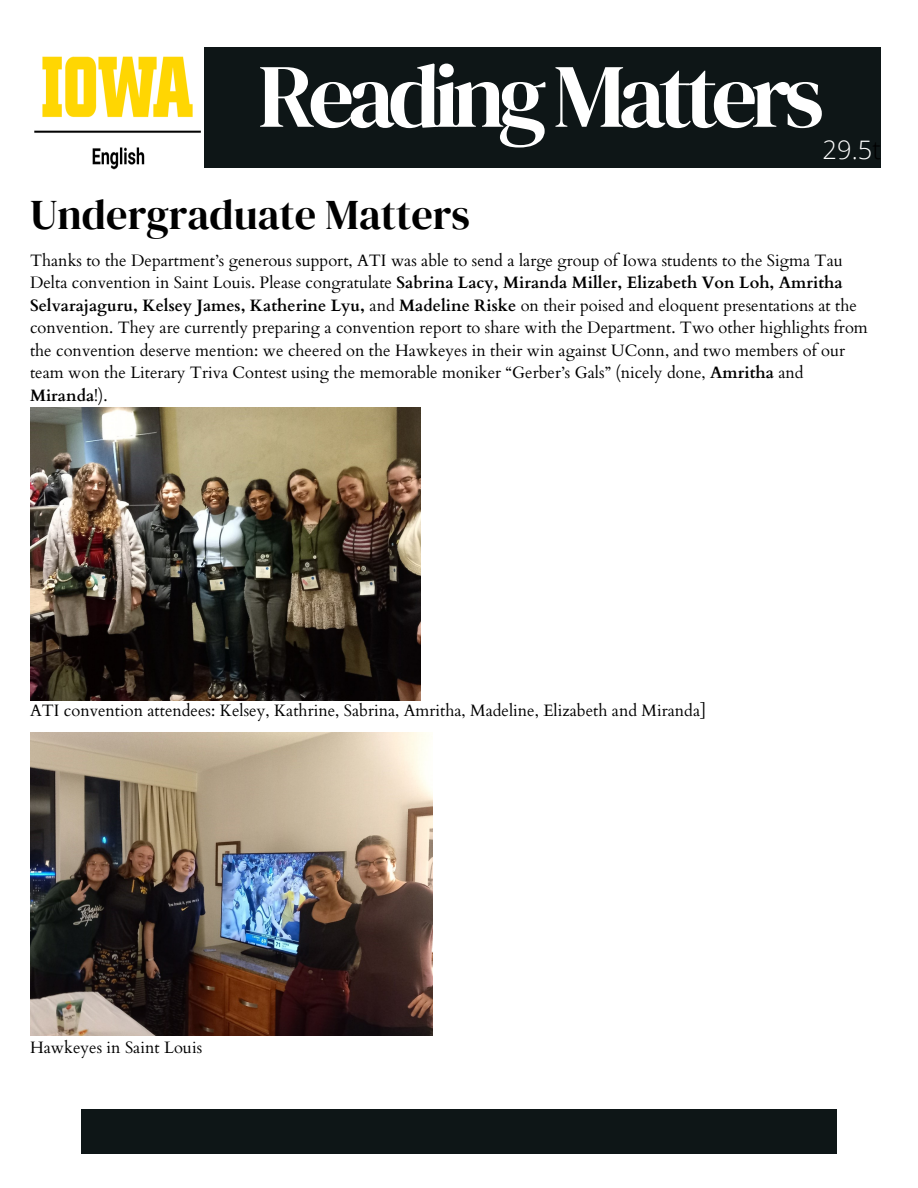
<style>
.page{position:relative;width:918px;height:1188px;background:#fff}
.page>*{position:absolute;margin:0;border:0;box-sizing:border-box;transform-origin:0 0}
.t1{font:90.3px "DM Serif Display";letter-spacing:-.07em;color:#fff}
.t2{font:42.3px "DM Serif Display";color:#000}
.t3{font:300 25.5px "Open Sans";color:#fff}
.t4{font:16.5px/22.5px "Cardo";color:#000}
.s1{color:#000}
.s2{font-weight:700}
</style>
<div class="page">
<div style="left:81px;top:1109px;width:756px;height:44px;background:#0e1617"></div>
<div style="left:92px;top:47px;width:789px;height:120px;background:#0e1617"></div>
<img style="left:34px;top:47px;width:169px;height:123px">
<img style="left:30px;top:408px;width:390px;height:292px">
<img style="left:30px;top:733px;width:403px;height:302px">
<p class="t1" style="left:258px;top:33px;width:567px">ReadingMatters</p>
<p class="t3" style="left:823px;top:131px;width:60px">29.5<span class="s1">t</span></p>
<h1 class="t2" style="left:30px;top:185px;width:441px">Undergraduate Matters</h1>
<h3 class="t4" style="left:30px;top:249px;width:839px">Thanks to the Department’s generous support, ATI was able to send a large group of Iowa students to the Sigma Tau Delta convention in Saint Louis. Please congratulate <span class="s2">Sabrina Lacy, Miranda Miller, Elizabeth Von Loh, Amritha Selvarajaguru, Kelsey James, Katherine Lyu,</span> and <span class="s2">Madeline Riske</span> on their poised and eloquent presentations at the convention. They are currently preparing a convention report to share with the Department. Two other highlights from the convention deserve mention: we cheered on the Hawkeyes in their win against UConn, and two members of our team won the Literary Triva Contest using the memorable moniker “Gerber’s Gals” (nicely done, <span class="s2">Amritha</span> and <span class="s2">Miranda</span>!).</h3>
<h2 class="t4" style="left:30px;top:699px;width:678px">ATI convention attendees: Kelsey, Kathrine, Sabrina, Amritha, Madeline, Elizabeth and Miranda]</h2>
<h4 class="t4" style="left:30px;top:1037px;width:174px">Hawkeyes in Saint Louis</h4>
</div>
